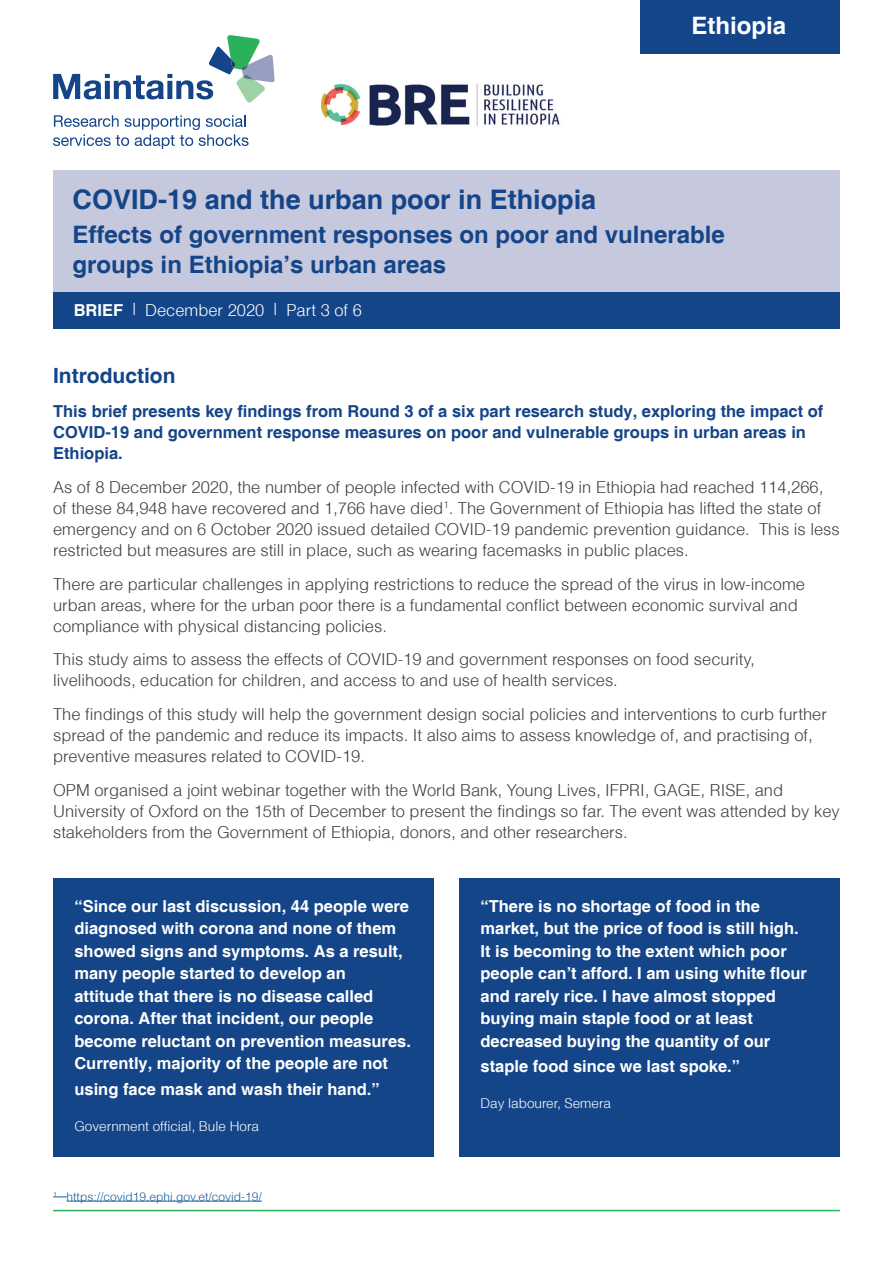
<style>
.page{position:relative;width:893px;height:1263px;background:#fff}
.page>*{position:absolute;margin:0;border:0;box-sizing:border-box;transform-origin:0 0}
.Main_heading{font:700 27px "Helvetica";color:#144588}
.Main_subheading{font:700 24px/30px "Helvetica";color:#144588}
.Country_tab{font:700 24px "Helvetica";color:#fff}
.Subheading_blue{font:700 21px "Helvetica";color:#144588}
.Body_copy{font:300 16.5px/21px "Helvetica";color:#3e3e3f}
.t1{font:700 16.5px/22.5px "Helvetica";color:#fff}
.Intro_text_bold_blue{font:300 16.5px/21px "Helvetica";color:#3e3e3f}
.Intro_text_bold_blue-2{font:700 16.5px/21px "Helvetica";color:#144588}
.Subheading{font:300 16.5px "Helvetica";color:#fff}
.t2{font:300 13.5px "Helvetica";color:#fff}
.Footnote{font:300 12px "Helvetica";color:#175d9e}
.s1{font-weight:700}
</style>
<div class="page">
<svg style="left:53px;top:35px;width:222px;height:68px"></svg>
<svg style="left:53px;top:115px;width:196px;height:34px"></svg>
<div style="left:640px;top:0;width:200px;height:53px;background:#144588"></div>
<div style="left:53px;top:170px;width:787px;height:143px;background:#c6c8dd"></div>
<hr style="left:53px;top:1210px;width:787px;height:1px;background:#2ab15c">
<div style="left:53px;top:292px;width:787px;height:36px;background:#144588"></div>
<img style="left:321px;top:83px;width:239px;height:43px">
<svg style="left:53px;top:1196px;width:14px;height:1px"></svg>
<hr style="left:67px;top:1201px;width:195px;height:1px;background:#175d9e">
<div style="left:53px;top:878px;width:381px;height:279px;background:#144588"></div>
<div style="left:459px;top:878px;width:381px;height:279px;background:#144588"></div>
<p class="Country_tab" style="left:692px;top:11px;width:96px">Ethiopia</p>
<p class="Main_heading" style="left:73px;top:183px;width:525px">COVID-19 and the urban poor in Ethiopia</p>
<p class="Main_subheading" style="left:73px;top:221px;width:654px">Effects of government responses on poor and vulnerable groups in Ethiopia’s urban areas</p>
<p class="Subheading" style="left:74px;top:300px;width:290px"><span class="s1">BRIEF</span> | December 2020 | Part 3 of 6</p>
<p class="Subheading_blue" style="left:53px;top:363px;width:124px">Introduction</p>
<p class="Intro_text_bold_blue-2" style="left:53px;top:402px;width:772px">This brief presents key findings from Round 3 of a six part research study, exploring the impact of<br>COVID-19 and government response measures on poor and vulnerable groups in urban areas in<br>Ethiopia.</p>
<p class="Intro_text_bold_blue" style="left:53px;top:476px;width:788px">As of 8 December 2020, the number of people infected with COVID-19 in Ethiopia had reached 114,266, of these 84,948 have recovered and 1,766 have died<sup>1</sup>. The Government of Ethiopia has lifted the state of emergency and on 6 October 2020 issued detailed COVID-19 pandemic prevention guidance. This is less restricted but measures are still in place, such as wearing facemasks in public places.</p>
<p class="Body_copy" style="left:53px;top:573px;width:753px">There are particular challenges in applying restrictions to reduce the spread of the virus in low-income urban areas, where for the urban poor there is a fundamental conflict between economic survival and compliance with physical distancing policies.</p>
<p class="Body_copy" style="left:53px;top:649px;width:703px">This study aims to assess the effects of COVID-19 and government responses on food security, livelihoods, education for children, and access to and use of health services.</p>
<p class="Body_copy" style="left:53px;top:703px;width:775px">The findings of this study will help the government design social policies and interventions to curb further spread of the pandemic and reduce its impacts. It also aims to assess knowledge of, and practising of, preventive measures related to COVID-19.</p>
<p class="Body_copy" style="left:53px;top:779px;width:788px">OPM organised a joint webinar together with the World Bank, Young Lives, IFPRI, GAGE, RISE, and<br>University of Oxford on the 15th of December to present the findings so far. The event was attended by key stakeholders from the Government of Ethiopia, donors, and other researchers.</p>
<p class="t1" style="left:74px;top:895px;width:338px">“Since our last discussion, 44 people were diagnosed with corona and none of them showed signs and symptoms. As a result, many people started to develop an<br>attitude that there is no disease called corona. After that incident, our people become reluctant on prevention measures.<br>Currently, majority of the people are not</p>
<p class="t1" style="left:74px;top:1078px;width:307px">using face mask and wash their hand.”</p>
<p class="t2" style="left:74px;top:1117px;width:186px">Government official, Bule Hora</p>
<p class="Footnote" style="left:53px;top:1189px;width:210px"><sup>1</sup> https://covid19.ephi.gov.et/covid-19/</p>
<p class="t1" style="left:480px;top:895px;width:328px">“There is no shortage of food in the market, but the price of food is still high.<br>It is becoming to the extent which poor people can’t afford. I am using white flour and rarely rice. I have almost stopped buying main staple food or at least decreased buying the quantity of our</p>
<p class="t1" style="left:480px;top:1056px;width:261px">staple food since we last spoke.”</p>
<p class="t2" style="left:480px;top:1095px;width:132px">Day labourer, Semera</p>
</div>
